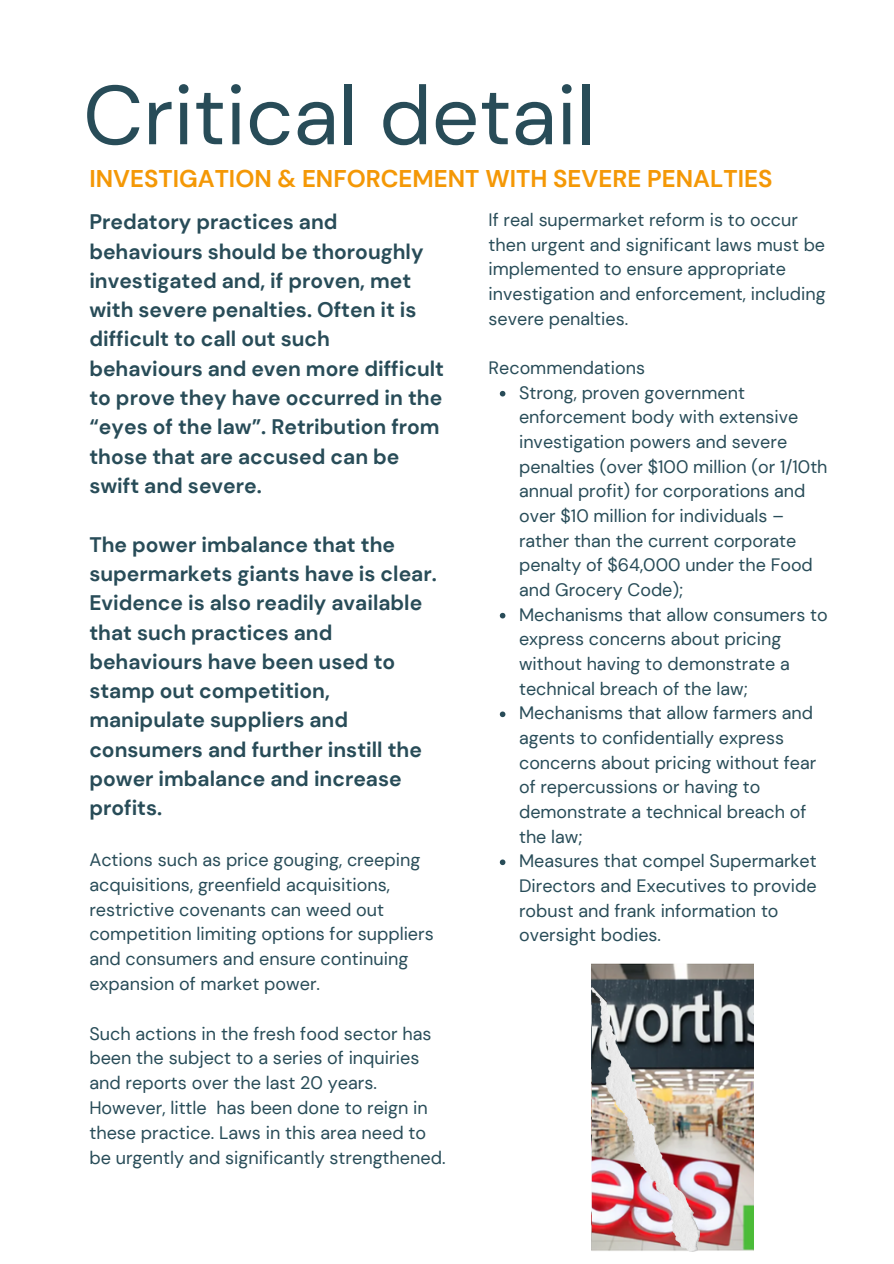
<style>
.page{position:relative;width:894px;height:1264px;background:#fff}
.page>*{position:absolute;margin:0;border:0;box-sizing:border-box;transform-origin:0 0}
.t1{font:83.4px "DM Sans";color:#284c58}
.t2{font:700 24.15px "DM Sans";color:#f49806}
.t3{font:700 21px/29.2px "DM Sans";color:#284c58}
.t4{font:18px/24.6px "DM Sans";color:#284c58}
</style>
<div class="page">
<img style="left:591px;top:963px;width:162px;height:288px">
<img style="left:591px;top:987px;width:108px;height:264px">
<svg style="left:499px;top:391px;width:6px;height:5px"></svg>
<svg style="left:499px;top:613px;width:6px;height:5px"></svg>
<svg style="left:499px;top:711px;width:6px;height:6px"></svg>
<svg style="left:499px;top:859px;width:6px;height:6px"></svg>
<h3 class="t1" style="left:83px;top:61px;width:513px">Critical detail</h3>
<p class="t2" style="left:89px;top:163px;width:684px">INVESTIGATION &amp; ENFORCEMENT WITH SEVERE PENALTIES</p>
<p class="t4" style="left:488px;top:208px;width:338px">If real supermarket reform is to occur then urgent and significant laws must be implemented to ensure appropriate investigation and enforcement, including severe penalties.</p>
<p class="t4" style="left:488px;top:355px;width:158px">Recommendations</p>
<p class="t4" style="left:519px;top:380px;width:310px">Strong, proven government enforcement body with extensive investigation powers and severe penalties (over $100 million (or 1/10th annual profit) for corporations and over $10 million for individuals – rather than the current corporate penalty of $64,000 under the Food and Grocery Code);</p>
<p class="t4" style="left:519px;top:602px;width:310px">Mechanisms that allow consumers to express concerns about pricing without having to demonstrate a technical breach of the law;</p>
<p class="t4" style="left:519px;top:701px;width:298px">Mechanisms that allow farmers and agents to confidentially express concerns about pricing without fear of repercussions or having to demonstrate a technical breach of the law;</p>
<p class="t4" style="left:519px;top:848px;width:299px">Measures that compel Supermarket<br>Directors and Executives to provide robust and frank information to oversight bodies.</p>
<h3 class="t3" style="left:89px;top:207px;width:356px">Predatory practices and behaviours should be thoroughly investigated and, if proven, met with severe penalties. Often it is difficult to call out such behaviours and even more difficult to prove they have occurred in the “eyes of the law”. Retribution from those that are accused can be swift and severe.</h3>
<p class="t3" style="left:89px;top:530px;width:349px">The power imbalance that the supermarkets giants have is clear.<br>Evidence is also readily available that such practices and behaviours have been used to stamp out competition, manipulate suppliers and consumers and further instill the power imbalance and increase profits.</p>
<p class="t4" style="left:89px;top:847px;width:346px">Actions such as price gouging, creeping acquisitions, greenfield acquisitions, restrictive covenants can weed out competition limiting options for suppliers and consumers and ensure continuing expansion of market power.</p>
<p class="t4" style="left:89px;top:1021px;width:357px">Such actions in the fresh food sector has been the subject to a series of inquiries and reports over the last 20 years.<br>However, little has been done to reign in these practice. Laws in this area need to be urgently and significantly strengthened.</p>
</div>
